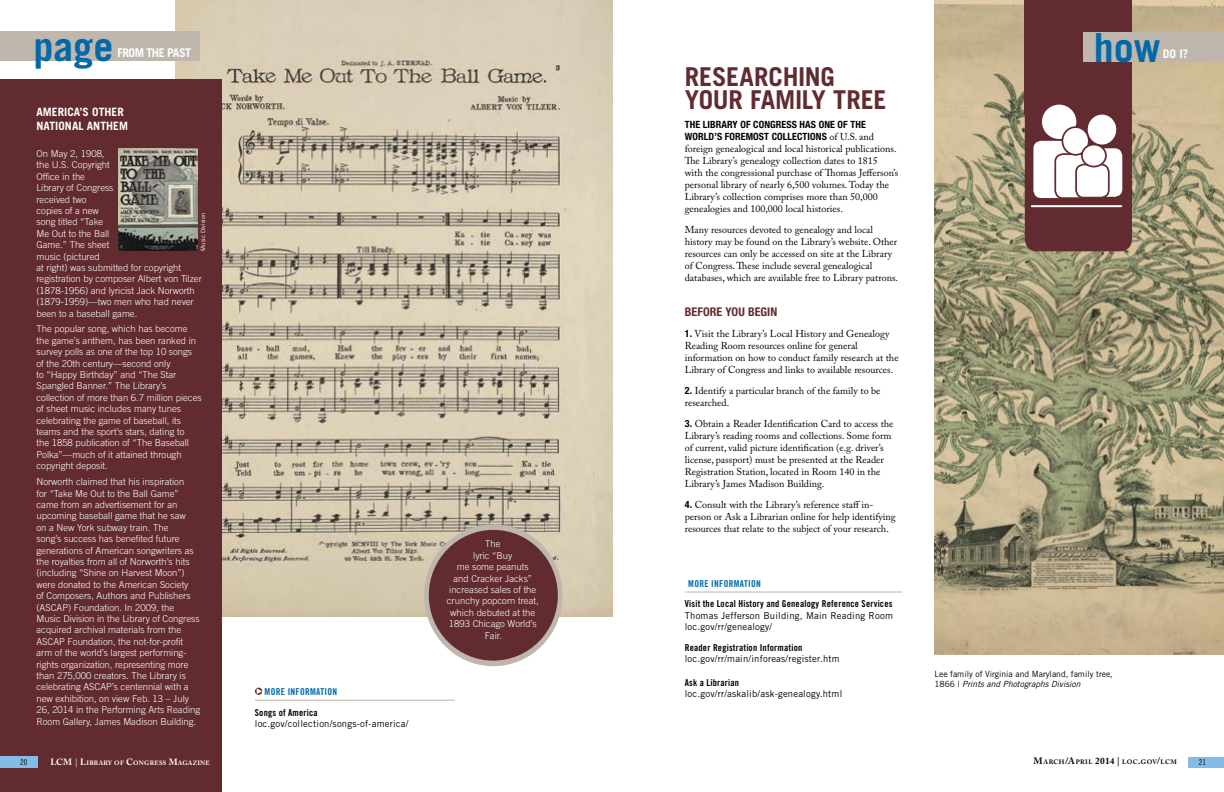
<style>
.page{position:relative;width:1224px;height:792px;background:#fff}
.page>*{position:absolute;margin:0;border:0;box-sizing:border-box;transform-origin:0 0}
.t1{font:700 40px "Trade Gothic";color:#0069aa}
.Headline-Dept{font:700 26px/23px "Trade Gothic";letter-spacing:-.015em;color:#612b2f}
.t2{font:700 12px "Trade Gothic";letter-spacing:-.04em;color:#fff}
.Text-Dept{font:700 condensed 12px "Helvetica Neue";letter-spacing:.01em;color:#612b2f}
.sidebar-headline{font:700 11.5px/13.8px "Trade Gothic";letter-spacing:.005em;color:#fff}
.Text-Dept-2{font:10px/12px "Adobe Caslon Pro";color:#000}
.sidebar-text{font:300 9.5px/11.4px "Trade Gothic";color:#fff}
.website-_more_info{font:9.5px/11.4px "Trade Gothic";letter-spacing:.02em;color:#000}
.website-_more_info-2{font:9.5px/11.4px "Trade Gothic Bold Cond Twenty";letter-spacing:.02em;color:#000}
.More_Information{font:9.5px "Trade Gothic Bold Cond Twenty";letter-spacing:.03em;color:#0069aa}
.photo_caption{font:8.5px/10.2px "Trade Gothic";color:#000}
.byline{font:8px "Trade Gothic Cond Eighteen";color:#000}
.t3{font:700 6.5px "Adobe Caslon Pro";letter-spacing:.06em;color:#000}
.t4{font:700 6.3px "Adobe Caslon Pro";letter-spacing:.035em;color:#fff}
.photo_credit{font:6px "Trade Gothic";color:#fff}
.s1{font-family:"Trade Gothic Bold Cond Twenty"}
.s2{font-family:"Helvetica Neue";font-weight:700;font-stretch:condensed}
.s3{font-family:"Trade Gothic"}
.s4{font-style:italic}
.s5{font-size:9px}
.s6{font-weight:400;font-size:9px}
.s7{font-size:9.2px}
</style>
<div class="page">
<img style="left:176px;top:0;width:436px;height:617px">
<div style="left:0;top:32px;width:200px;height:29px;background:#bfb6ad"></div>
<img style="left:934px;top:0;width:290px;height:655px">
<div style="left:1025px;top:0;width:107px;height:114px;background:#612b2f"></div>
<div style="left:1025px;top:88px;width:107px;height:163px;background:#612b2f;border-radius:12px"></div>
<hr style="left:1032px;top:205px;width:89px;height:2px;background:#fff">
<div style="left:1083px;top:32px;width:141px;height:30px;background:#bfb6ad"></div>
<div style="left:0;top:79px;width:221px;height:713px;background:#612b2f"></div>
<img style="left:119px;top:148px;width:78px;height:103px">
<hr style="left:255px;top:700px;width:200px;height:1px;background:#bfb6ad">
<svg style="left:255px;top:688px;width:7px;height:7px"></svg>
<div style="left:424px;top:524px;width:139px;height:142px;background:#bfb6ad;border-radius:50%"></div>
<div style="left:429px;top:530px;width:129px;height:131px;background:#612b2f;border-radius:50%"></div>
<div style="left:1033px;top:141px;width:47px;height:57px;background:#fff;border-radius:8px"></div>
<div style="left:1076px;top:148px;width:46px;height:49px;background:#fff;border-radius:8px"></div>
<div style="left:1054px;top:153px;width:48px;height:46px;border:2px solid #612b2f;border-radius:8px"></div>
<div style="left:1076px;top:165px;width:33px;height:33px;background:#fff;border-radius:8px"></div>
<div style="left:1075px;top:164px;width:35px;height:35px;border:2px solid #612b2f;border-radius:8px"></div>
<div style="left:1042px;top:105px;width:34px;height:34px;background:#fff;border-radius:50%"></div>
<div style="left:1088px;top:115px;width:28px;height:30px;background:#fff;border-radius:50%"></div>
<div style="left:1062px;top:127px;width:27px;height:28px;background:#fff;border-radius:50%"></div>
<div style="left:1062px;top:126px;width:28px;height:30px;border:2px solid #612b2f;border-radius:50%"></div>
<div style="left:1082px;top:145px;width:24px;height:22px;background:#fff;border-radius:50%"></div>
<div style="left:1081px;top:144px;width:26px;height:23px;border:2px solid #612b2f;border-radius:50%"></div>
<hr style="left:685px;top:592px;width:218px;height:1px;background:#bfb6ad">
<div style="left:1188px;top:757px;width:36px;height:10px;background:#83bce6"></div>
<div style="left:0;top:757px;width:38px;height:11px;background:#83bce6"></div>
<p class="t1" style="left:33px;top:23px;width:81px">page</p>
<p class="t2" style="left:117px;top:46px;width:75px">FROM THE PAST</p>
<p class="sidebar-headline" style="left:36px;top:105px;width:93px">AMERICA’S OTHER<br>NATIONAL ANTHEM</p>
<p class="sidebar-text" style="left:36px;top:148px;width:167px">On May 2, 1908,<br>the U.S. Copyright<br>Office in the<br>Library of Congress<br>received two<br>copies of a new<br>song titled “Take<br>Me Out to the Ball<br>Game.” The sheet<br>music (pictured<br>at right) was submitted for copyright registration by composer Albert von Tilzer (1878-1956) and lyricist Jack Norworth (1879-1959)—two men who had never been to a baseball game.</p>
<p class="sidebar-text" style="left:36px;top:323px;width:167px">The popular song, which has become the game’s anthem, has been ranked in survey polls as one of the top 10 songs of the 20th century—second only<br>to “Happy Birthday” and “The Star Spangled Banner.” The Library’s collection of more than 6.7 million pieces of sheet music includes many tunes celebrating the game of baseball, its teams and the sport’s stars, dating to<br>the 1858 publication of “The Baseball Polka”—much of it attained through copyright deposit.</p>
<p class="sidebar-text" style="left:36px;top:476px;width:165px">Norworth claimed that his inspiration<br>for “Take Me Out to the Ball Game” came from an advertisement for an upcoming baseball game that he saw<br>on a New York subway train. The<br>song’s success has benefited future generations of American songwriters as the royalties from all of Norworth’s hits (including “Shine on Harvest Moon”) were donated to the American Society<br>of Composers, Authors and Publishers (ASCAP) Foundation. In 2009, the Music Division in the Library of Congress acquired archival materials from the ASCAP Foundation, the not-for-profit arm of the world’s largest performing&shy;rights organization, representing more than 275,000 creators. The Library is celebrating ASCAP’s centennial with a new exhibition, on view Feb. 13 – July 26, 2014 in the Performing Arts Reading Room Gallery, James Madison Building.</p>
<p class="photo_credit" style="left:199px;top:251px;width:40px;rotate:-90deg">Music Division</p>
<p class="More_Information" style="left:265px;top:686px;width:74px">MORE INFORMATION</p>
<p class="website-_more_info" style="left:255px;top:706px;width:155px"><span class="s1">Songs of America </span>loc.gov/collection/songs-of-america/</p>
<p class="sidebar-text" style="left:447px;top:538px;width:93px;text-align:center">The<br>lyric “Buy<br>me some peanuts<br>and Cracker Jacks” increased sales of the crunchy popcorn treat, which debuted at the<br>1893 Chicago World’s<br>Fair.</p>
<p class="Headline-Dept" style="left:685px;top:64px;width:203px">RESEARCHING<br>YOUR FAMILY TREE</p>
<p class="Text-Dept-2" style="left:685px;top:119px;width:215px"><span class="s2">THE LIBRARY OF CONGRESS HAS ONE OF THE WORLD’S FOREMOST COLLECTIONS</span> of U.S. and foreign genealogical and local historical publications.<br>The Library’s genealogy collection dates to 1815 with the congressional purchase of Thomas Jefferson’s personal library of nearly 6,500 volumes. Today the Library’s collection comprises more than 50,000 genealogies and 100,000 local histories.</p>
<p class="Text-Dept-2" style="left:685px;top:224px;width:215px">Many resources devoted to genealogy and local history may be found on the Library’s website. Other resources can only be accessed on site at the Library of Congress. These include several genealogical databases, which are available free to Library patrons.</p>
<p class="Text-Dept" style="left:685px;top:304px;width:94px">BEFORE YOU BEGIN</p>
<p class="Text-Dept-2" style="left:685px;top:327px;width:215px"><span class="s2">1.</span> Visit the Library’s Local History and Genealogy Reading Room resources online for general information on how to conduct family research at the Library of Congress and links to available resources.</p>
<p class="Text-Dept-2" style="left:685px;top:384px;width:197px"><span class="s2">2.</span> Identify a particular branch of the family to be researched.</p>
<p class="Text-Dept-2" style="left:685px;top:417px;width:210px"><span class="s2">3.</span> Obtain a Reader Identification Card to access the Library’s reading rooms and collections. Some form of current, valid picture identification (e.g. driver’s license, passport) must be presented at the Reader Registration Station, located in Room 140 in the Library’s James Madison Building.</p>
<p class="Text-Dept-2" style="left:685px;top:498px;width:213px"><span class="s2">4.</span> Consult with the Library’s reference staff in&shy;person or Ask a Librarian online for help identifying resources that relate to the subject of your research.</p>
<p class="t1" style="left:1094px;top:23px;width:68px">how</p>
<p class="t2" style="left:1163px;top:46px;width:27px">DO I?</p>
<p class="More_Information" style="left:688px;top:578px;width:74px">MORE INFORMATION</p>
<p class="website-_more_info-2" style="left:685px;top:598px;width:210px">Visit the Local History and Genealogy Reference Services<br><span class="s3">Thomas Jefferson Building, Main Reading Room</span></p>
<p class="website-_more_info" style="left:685px;top:621px;width:89px">loc.gov/rr/genealogy/</p>
<p class="website-_more_info" style="left:685px;top:642px;width:157px"><span class="s1">Reader Registration Information </span>loc.gov/rr/main/inforeas/register.htm</p>
<p class="website-_more_info" style="left:685px;top:677px;width:159px"><span class="s1">Ask a Librarian </span>loc.gov/rr/askalib/ask-genealogy.html</p>
<p class="photo_caption" style="left:934px;top:669px;width:180px">Lee family of Virginia and Maryland, family tree,<br>1866 | <span class="s4">Prints and Photographs Division</span></p>
<p class="byline" style="left:20px;top:758px;width:9px">20</p>
<p class="t4" style="left:50px;top:759px;width:161px"><span class="s5">LCM</span> <span class="s6">|</span> <span class="s5">L</span>IBRARY OF <span class="s5">C</span>ONGRESS <span class="s5">M</span>AGAZINE</p>
<p class="t3" style="left:1034px;top:757px;width:145px"><span class="s7">M</span>ARCH<span class="s7">/A</span>PRIL <span class="s7">2014 |</span> LOC<span class="s7">.</span>GOV<span class="s7">/</span>LCM</p>
<p class="byline" style="left:1199px;top:758px;width:9px">21</p>
</div>
